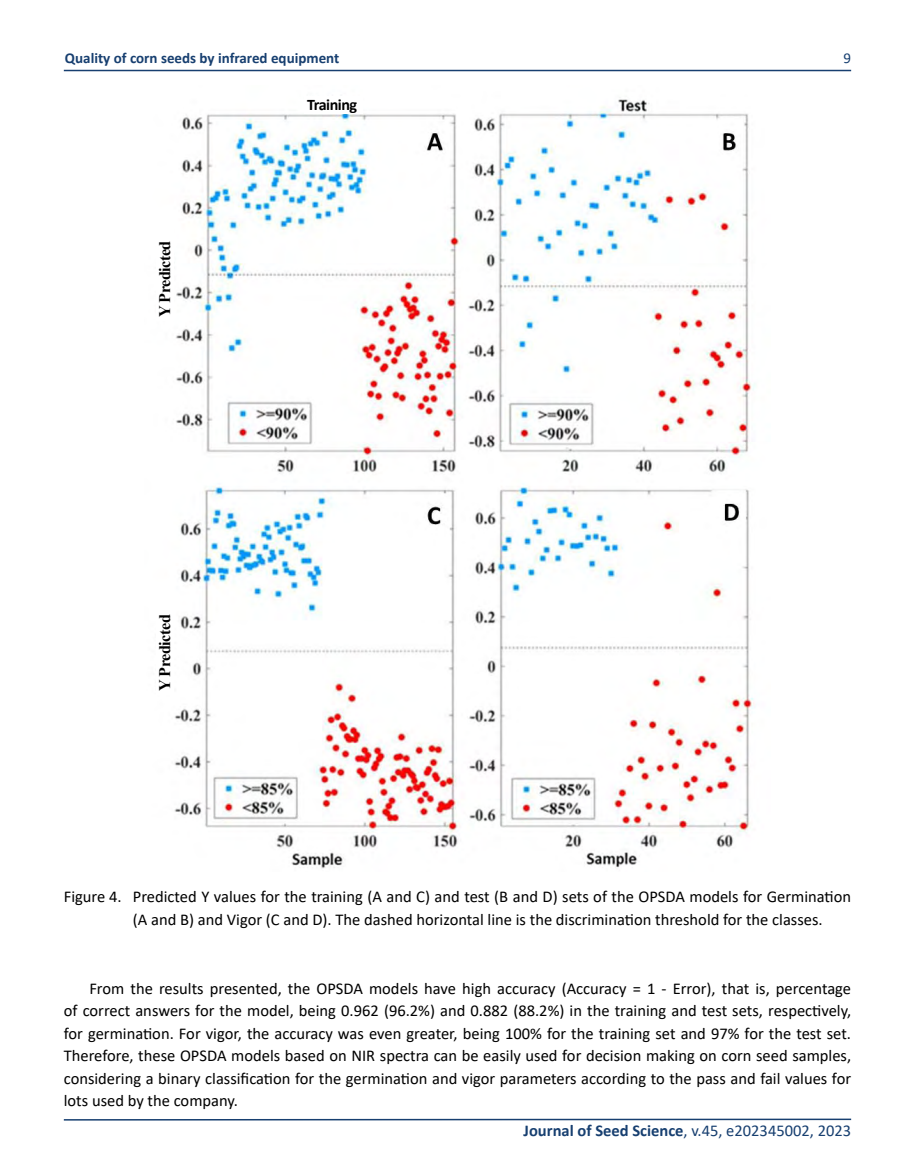
<style>
.page{position:relative;width:915px;height:1170px;background:#fff}
.page>*{position:absolute;margin:0;border:0;box-sizing:border-box;transform-origin:0 0}
.t1{font:16.5px/22.5px "Calibri";color:#000;text-align:justify}
.t2{font:16.5px "Calibri";color:#173f70}
.t3{font:700 16.05px "Times New Roman";letter-spacing:-.03em;color:#000}
.t4{font:700 16.05px "Calibri";letter-spacing:-.03em;color:#000}
.t5{font:700 15px "Calibri";color:#173f70}
.t6{font:15px "Calibri";color:#173f70}
.s1{font-weight:700}
</style>
<div class="page">
<img style="left:174px;top:99px;width:582px;height:770px">
<div style="left:304px;top:96px;width:58px;height:17px;background:#fff"></div>
<svg style="left:63px;top:1118px;width:789px;height:3px;background:#8a9eb7"></svg>
<hr style="left:64px;top:70px;width:786px;height:1px;background:#173f70">
<p class="t5" style="left:65px;top:48px;width:276px">Quality of corn seeds by infrared equipment</p>
<p class="t6" style="left:843px;top:47px;width:9px">9</p>
<p class="t3" style="left:153px;top:317px;width:78px;rotate:-90deg">Y Predicted</p>
<p class="t3" style="left:153px;top:690px;width:78px;rotate:-90deg">Y Predicted</p>
<p class="t4" style="left:307px;top:93px;width:51px">Training</p>
<p class="t1" style="left:133px;top:884px;width:719px;text-indent:-69px">Figure 4. Predicted Y values for the training (A and C) and test (B and D) sets of the OPSDA models for Germination (A and B) and Vigor (C and D). The dashed horizontal line is the discrimination threshold for the classes.</p>
<p class="t1" style="left:64px;top:976px;width:788px;text-indent:26px">From the results presented, the OPSDA models have high accuracy (Accuracy = 1 - Error), that is, percentage of correct answers for the model, being 0.962 (96.2%) and 0.882 (88.2%) in the training and test sets, respectively, for germination. For vigor, the accuracy was even greater, being 100% for the training set and 97% for the test set.<br>Therefore, these OPSDA models based on NIR spectra can be easily used for decision making on corn seed samples, considering a binary classification for the germination and vigor parameters according to the pass and fail values for lots used by the company.</p>
<p class="t2" style="left:523px;top:1118px;width:329px"><span class="s1">Journal of Seed Science</span>, v.45, e202345002, 2023</p>
</div>
